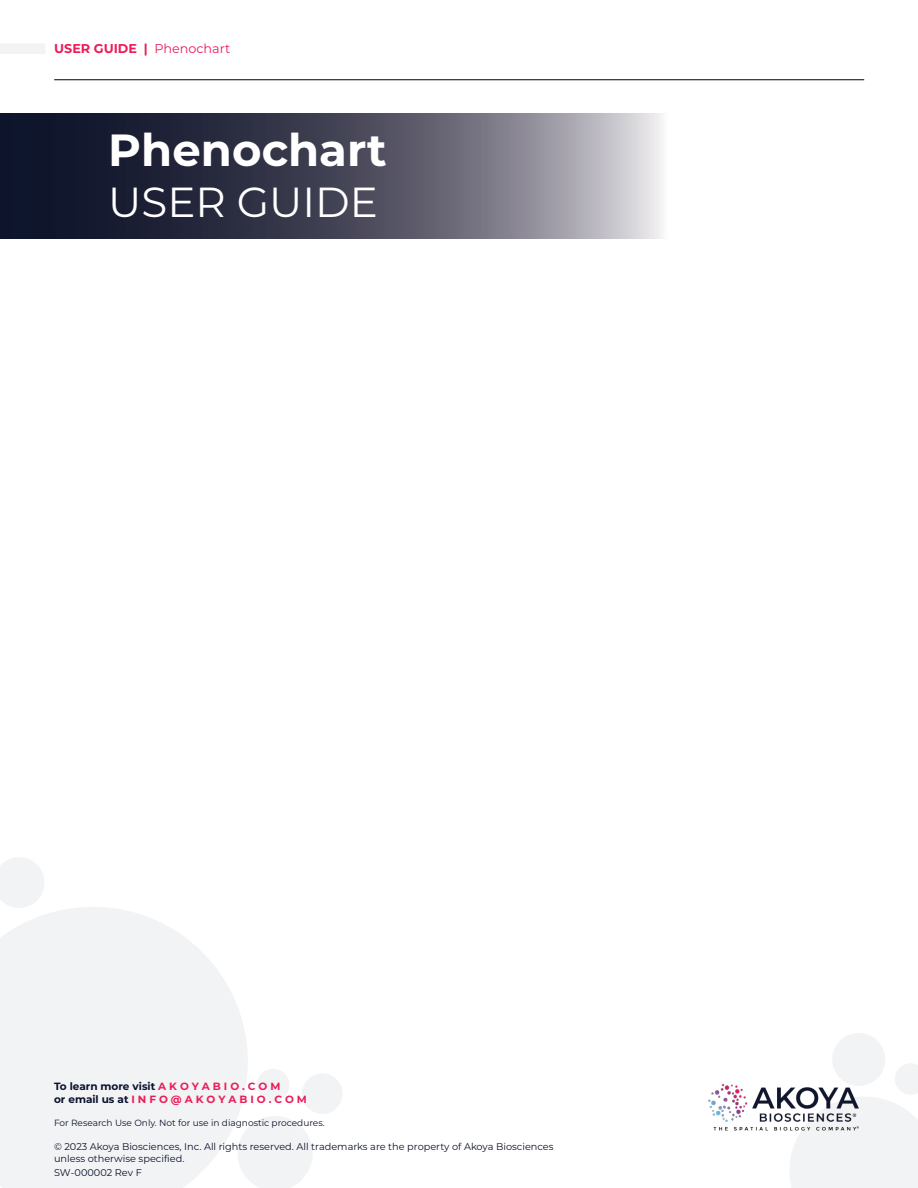
<style>
.page{position:relative;width:918px;height:1188px;background:#fff}
.page>*{position:absolute;margin:0;border:0;box-sizing:border-box;transform-origin:0 0}
.t1{font:700 45px "Montserrat";color:#fff}
.t2{font:42px "Montserrat";color:#fff}
.t3{font:700 12.75px "Montserrat";color:#ed1b58}
.t4{font:700 10.5px/12.6px "Montserrat";color:#ed1b58}
.t5{font:9.75px/13px "Montserrat";color:#0a112b}
.t6{font:9px "Montserrat";color:#0a112b}
.s1{font-weight:400}
.s2{color:#0a112b}
</style>
<div class="page">
<svg style="left:0;top:907px;width:248px;height:281px;fill:#f1f3f4"></svg>
<div style="left:257px;top:1069px;width:32px;height:32px;background:#f1f3f4;border-radius:50%"></div>
<div style="left:302px;top:1073px;width:41px;height:41px;background:#f1f3f4;border-radius:50%"></div>
<svg style="left:238px;top:1116px;width:74px;height:72px"></svg>
<svg style="left:0;top:857px;width:44px;height:51px"></svg>
<div style="left:0;top:44px;width:45px;height:10px;background:#f1f3f4"></div>
<hr style="left:54px;top:79px;width:810px;height:1px;background:#000">
<img style="left:0;top:113px;width:661px;height:125px">
<div style="left:832px;top:1033px;width:53px;height:53px;background:#f1f3f4;border-radius:50%"></div>
<svg style="left:790px;top:1063px;width:128px;height:125px"></svg>
<img style="left:708px;top:1081px;width:156px;height:52px">
<h3 class="t3" style="left:54px;top:40px;width:178px">USER GUIDE | <span class="s1">Phenochart</span></h3>
<h1 class="t1" style="left:108px;top:118px;width:280px">Phenochart</h1>
<h2 class="t2" style="left:108px;top:173px;width:271px">USER GUIDE</h2>
<p class="t4" style="left:54px;top:1080px;width:254px"><span class="s2">To learn more visit</span> A K O Y A B I O . C O M<br><span class="s2">or email us at</span> I N F O @ A K O Y A B I O . C O M</p>
<p class="t6" style="left:54px;top:1117px;width:272px">For Research Use Only. Not for use in diagnostic procedures.</p>
<p class="t5" style="left:54px;top:1139px;width:501px">© 2023 Akoya Biosciences, Inc. All rights reserved. All trademarks are the property of Akoya Biosciences unless otherwise specified.<br>SW-000002 Rev F</p>
</div>
